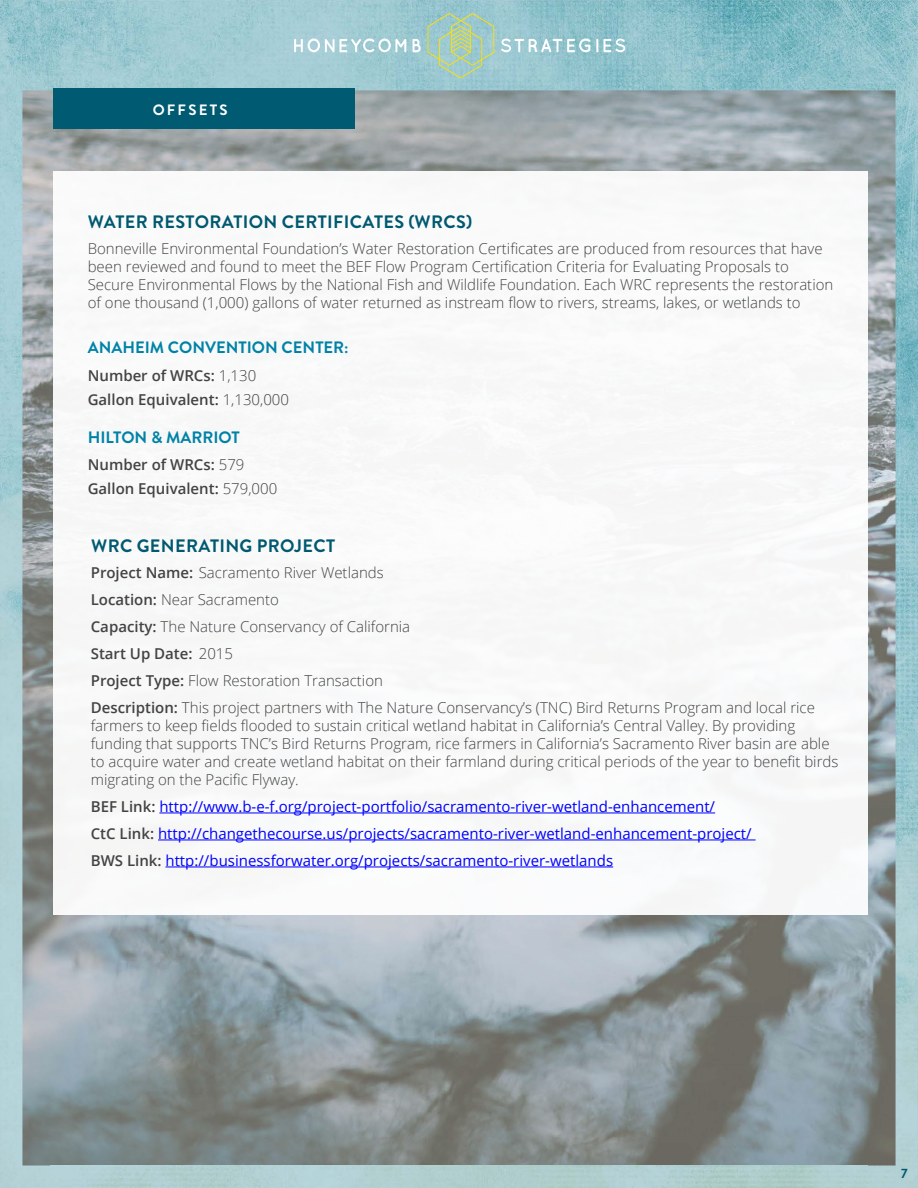
<style>
.page{position:relative;width:918px;height:1188px;background:#fff}
.page>*{position:absolute;margin:0;border:0;box-sizing:border-box;transform-origin:0 0}
.t1{font:700 18px "Brandon Grotesque";letter-spacing:.02em;color:#005970}
.t2{font:700 16.5px "Brandon Grotesque";color:#0082a6}
.t3{font:300 15px/18px "Open Sans";color:#434343}
.t4{font:15px/27px "Open Sans";color:#00f}
.t5{font:600 15px/24px "Open Sans";color:#434343}
.t6{font:700 15px "Brandon Grotesque";letter-spacing:.15em;color:#fff}
.t7{font:700 13.5px "Brandon Grotesque";color:#005970}
.s1{font-weight:300}
.s2{font-weight:600}
.s3{font-weight:600;color:#434343}
</style>
<div class="page">
<img style="left:51px;top:104px;width:816px;height:1062px">
<img style="left:0;top:0;width:918px;height:104px">
<img style="left:0;top:103px;width:51px;height:1085px">
<img style="left:867px;top:103px;width:51px;height:1085px">
<svg style="left:428px;top:13px;width:66px;height:65px;background:#a5cab8"></svg>
<svg style="left:294px;top:39px;width:112px;height:13px"></svg>
<svg style="left:413px;top:39px;width:8px;height:13px"></svg>
<svg style="left:501px;top:39px;width:89px;height:13px"></svg>
<svg style="left:596px;top:39px;width:2px;height:13px"></svg>
<svg style="left:604px;top:39px;width:21px;height:13px"></svg>
<div style="left:53px;top:89px;width:302px;height:40px;background:#005a71"></div>
<div style="left:53px;top:171px;width:815px;height:744px;background:#f8f9f9"></div>
<hr style="left:159px;top:813px;width:556px;height:1px;background:#00f">
<hr style="left:158px;top:840px;width:598px;height:1px;background:#00f">
<hr style="left:165px;top:867px;width:448px;height:1px;background:#00f">
<p class="t6" style="left:153px;top:100px;width:77px">OFFSETS</p>
<p class="t1" style="left:88px;top:210px;width:386px">WATER RESTORATION CERTIFICATES (WRCS)</p>
<p class="t3" style="left:88px;top:240px;width:747px">Bonneville Environmental Foundation’s Water Restoration Certificates are produced from resources that have been reviewed and found to meet the BEF Flow Program Certification Criteria for Evaluating Proposals to Secure Environmental Flows by the National Fish and Wildlife Foundation. Each WRC represents the restoration of one thousand (1,000) gallons of water returned as instream flow to rivers, streams, lakes, or wetlands to</p>
<p class="t2" style="left:88px;top:336px;width:262px">ANAHEIM CONVENTION CENTER:</p>
<p class="t5" style="left:88px;top:363px;width:203px">Number of WRCs: <span class="s1">1,130<br></span>Gallon Equivalent: <span class="s1">1,130,000</span></p>
<p class="t2" style="left:88px;top:426px;width:154px">HILTON &amp; MARRIOT</p>
<p class="t5" style="left:88px;top:453px;width:191px">Number of WRCs: <span class="s1">579<br></span>Gallon Equivalent: <span class="s1">579,000</span></p>
<p class="t1" style="left:91px;top:533px;width:245px">WRC GENERATING PROJECT</p>
<p class="t3" style="left:91px;top:558px;width:726px;line-height:27px"><span class="s2">Project Name:</span> Sacramento River Wetlands<br><span class="s2">Location:</span> Near Sacramento<br><span class="s2">Capacity:</span> The Nature Conservancy of California<br><span class="s2">Start Up Date:</span> 2015<br><span class="s2">Project Type:</span> Flow Restoration Transaction<br><span class="s2">Description:</span> This project partners with The Nature Conservancy’s (TNC) Bird Returns Program and local rice</p>
<p class="t3" style="left:91px;top:716px;width:749px">farmers to keep fields flooded to sustain critical wetland habitat in California’s Central Valley. By providing funding that supports TNC’s Bird Returns Program, rice farmers in California’s Sacramento River basin are able to acquire water and create wetland habitat on their farmland during critical periods of the year to benefit birds migrating on the Pacific Flyway.</p>
<p class="t4" style="left:91px;top:793px;width:662px"><span class="s3">BEF Link:</span> http://www.b-e-f.org/project-portfolio/sacramento-river-wetland-enhancement/<br><span class="s3">CtC Link:</span> http://changethecourse.us/projects/sacramento-river-wetland-enhancement-project/<br><span class="s3">BWS Link:</span> http://businessforwater.org/projects/sacramento-river-wetlands</p>
<p class="t7" style="left:901px;top:1164px;width:8px">7</p>
</div>
